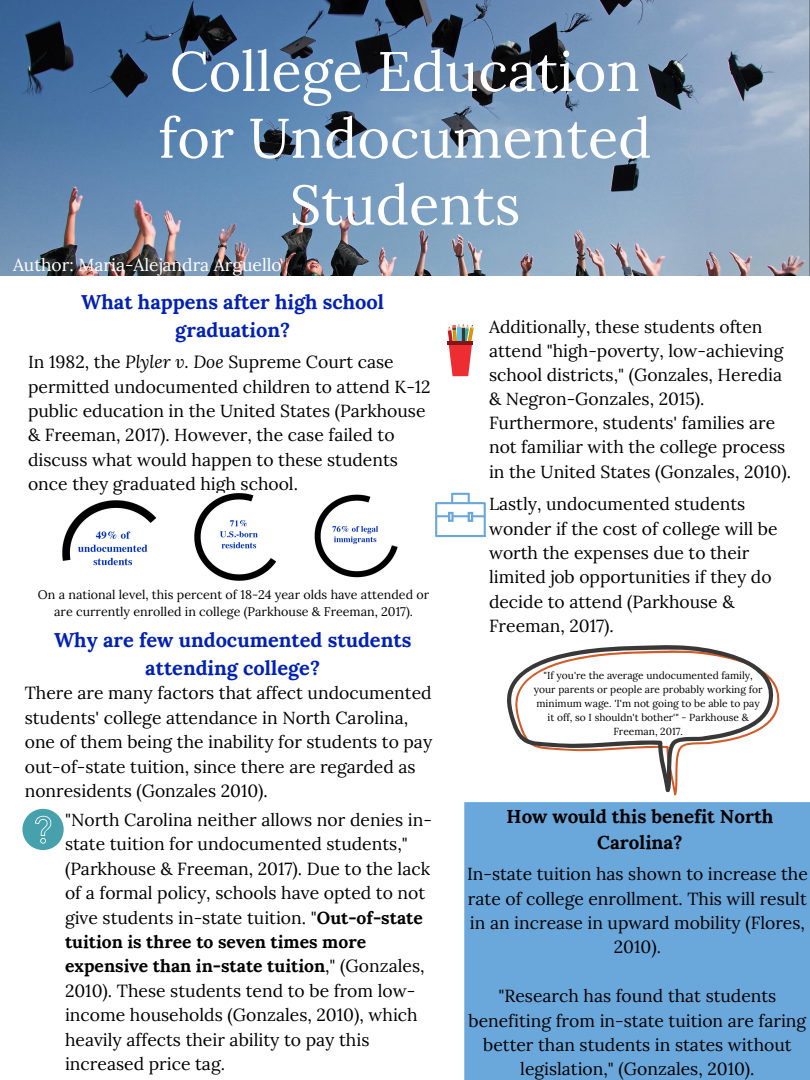
<style>
.page{position:relative;width:810px;height:1080px;background:#fff}
.page>*{position:absolute;margin:0;border:0;box-sizing:border-box;transform-origin:0 0}
.t1{font:55.62px/66.8px "Lora";color:#fff;text-align:center}
.t2{font:700 20px/28px "Lora";color:#0121b6;text-align:center}
.t3{font:700 18.75px/26.2px "Lora";color:#000;text-align:center}
.t4{font:17.5px/24.4px "Lora";color:#000}
.t5{font:17.5px "Lora";color:#fff}
.t6{font:12.5px/17.4px "Lora";color:#000;text-align:center}
.t7{font:10.19px/14px "Lora";color:#000;text-align:center}
.s1{font-style:italic}
.s2{font-weight:700}
</style>
<div class="page">
<img style="left:0;top:0;width:810px;height:275px">
<div style="left:22px;top:809px;width:42px;height:41px;background:#47a1ad;border-radius:50%"></div>
<svg style="left:35px;top:816px;width:16px;height:28px"></svg>
<svg style="left:448px;top:324px;width:26px;height:52px"></svg>
<hr style="left:447px;top:341px;width:26px;height:4px;background:#821617">
<svg style="left:435px;top:493px;width:51px;height:44px"></svg>
<svg style="left:507px;top:645px;width:267px;height:148px"></svg>
<div style="left:464px;top:802px;width:346px;height:278px;background:#6aa7db"></div>
<img style="left:62px;top:500px;width:95px;height:66px">
<img style="left:194px;top:494px;width:83px;height:87px">
<img style="left:314px;top:494px;width:84px;height:84px">
<h1 class="t1" style="left:159px;top:37px;width:494px">College Education for Undocumented<br>Students</h1>
<p class="t5" style="left:13px;top:253px;width:270px">Author: Maria-Alejandra Arguello</p>
<p class="t2" style="left:81px;top:288px;width:304px">What happens after high school graduation?</p>
<p class="t4" style="left:28px;top:350px;width:404px">In 1982, the <span class="s1">Plyler v. Doe</span> Supreme Court case permitted undocumented children to attend K-12 public education in the United States (Parkhouse &amp; Freeman, 2017). However, the case failed to discuss what would happen to these students once they graduated high school.</p>
<p class="t4" style="left:489px;top:314px;width:304px;line-height:24.1px">Additionally, these students often attend "high-poverty, low-achieving school districts," (Gonzales, Heredia &amp; Negron-Gonzales, 2015).<br>Furthermore, students' families are not familiar with the college process in the United States (Gonzales, 2010).</p>
<p class="t4" style="left:489px;top:492px;width:290px">Lastly, undocumented students wonder if the cost of college will be worth the expenses due to their limited job opportunities if they do decide to attend (Parkhouse &amp;<br>Freeman, 2017).</p>
<p class="t6" style="left:38px;top:586px;width:393px">On a national level, this percent of 18-24 year olds have attended or are currently enrolled in college (Parkhouse &amp; Freeman, 2017).</p>
<p class="t2" style="left:54px;top:626px;width:359px;line-height:27.7px">Why are few undocumented students attending college?</p>
<p class="t4" style="left:25px;top:681px;width:409px">There are many factors that affect undocumented students' college attendance in North Carolina, one of them being the inability for students to pay out-of-state tuition, since there are regarded as nonresidents (Gonzales 2010).</p>
<p class="t4" style="left:65px;top:807px;width:368px">"North Carolina neither allows nor denies in&shy;state tuition for undocumented students," (Parkhouse &amp; Freeman, 2017). Due to the lack of a formal policy, schools have opted to not give students in-state tuition. "<span class="s2">Out-of-state tuition is three to seven times more expensive than in-state tuition</span>," (Gonzales, 2010). These students tend to be from low&shy;income households (Gonzales, 2010), which heavily affects their ability to pay this increased price tag.</p>
<p class="t7" style="left:534px;top:669px;width:230px">"If you're the average undocumented family, your parents or people are probably working for minimum wage. 'I'm not going to be able to pay it off, so I shouldn't bother'" - Parkhouse &amp; Freeman, 2017.</p>
<p class="t3" style="left:507px;top:803px;width:268px">How would this benefit North<br>Carolina?</p>
<p class="t4" style="left:467px;top:862px;width:342px;text-align:center">In-state tuition has shown to increase the rate of college enrollment. This will result in an increase in upward mobility (Flores, 2010).</p>
<p class="t4" style="left:469px;top:984px;width:339px;text-align:center">"Research has found that students benefiting from in-state tuition are faring better than students in states without legislation," (Gonzales, 2010).</p>
</div>
